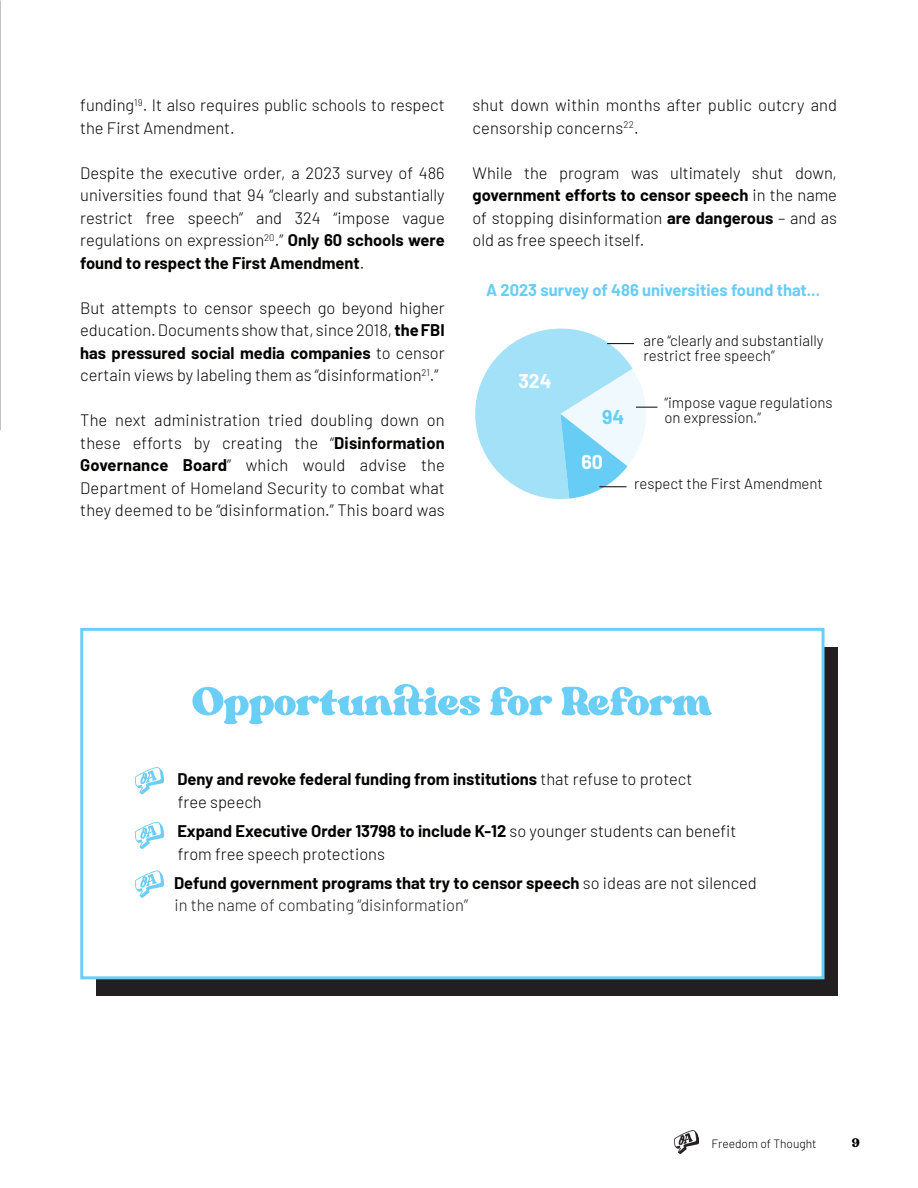
<style>
.page{position:relative;width:918px;height:1188px;background:#fff}
.page>*{position:absolute;margin:0;border:0;box-sizing:border-box;transform-origin:0 0}
.t1{font:57px "Margin";color:#6acef6}
.t2{font:700 19.5px "Barlow";color:#fff}
.t3{font:700 19.5px "Barlow";color:#67cdf5}
.t4{font:18px "Margin";color:#000}
.t5{font:300 16.5px/22.5px "Barlow";color:#040503;text-align:justify}
.t6{font:700 16.5px/22.5px "Barlow";color:#040503}
.t7{font:700 16.5px "Barlow";color:#67cdf5}
.t8{font:300 15px/15px "Barlow";color:#040503}
.t9{font:300 12px "Barlow";color:#000}
.s1{font-weight:700}
.s2{font-weight:300}
.s3{font-weight:300;color:#231f20}
</style>
<div class="page">
<img style="left:674px;top:1130px;width:25px;height:24px">
<div style="left:96px;top:647px;width:742px;height:349px;background:#231f20"></div>
<div style="left:80px;top:628px;width:745px;height:351px;background:#fff;border:3px solid #6acef6"></div>
<svg style="left:135px;top:767px;width:29px;height:27px"></svg>
<svg style="left:135px;top:822px;width:29px;height:27px"></svg>
<svg style="left:135px;top:870px;width:29px;height:28px"></svg>
<svg style="left:475px;top:329px;width:182px;height:170px"></svg>
<p class="t5" style="left:80px;top:93px;width:366px">funding<sup>19</sup>. It also requires public schools to respect the First Amendment.</p>
<p class="t5" style="left:80px;top:160px;width:366px">Despite the executive order, a 2023 survey of 486 universities found that 94 “clearly and substantially restrict free speech” and 324 “impose vague regulations on expression<sup>20</sup>.” <span class="s1">Only 60 schools were found to respect the First Amendment</span>.</p>
<p class="t5" style="left:80px;top:295px;width:366px">But attempts to censor speech go beyond higher education. Documents show that, since 2018, <span class="s1">the FBI has pressured social media companies</span> to censor certain views by labeling them as “disinformation<sup>21</sup>.”</p>
<p class="t5" style="left:80px;top:408px;width:366px">The next administration tried doubling down on these efforts by creating the “<span class="s1">Disinformation Governance Board</span>” which would advise the Department of Homeland Security to combat what they deemed to be “disinformation.” This board was</p>
<p class="t5" style="left:472px;top:93px;width:366px">shut down within months after public outcry and censorship concerns<sup>22</sup>.</p>
<p class="t5" style="left:472px;top:160px;width:366px">While the program was ultimately shut down, <span class="s1">government efforts to censor speech</span> in the name of stopping disinformation <span class="s1">are dangerous</span> – and as old as free speech itself.</p>
<p class="t7" style="left:486px;top:278px;width:335px">A 2023 survey of 486 universities found that...</p>
<p class="t8" style="left:644px;top:332px;width:182px">are “clearly and substantially restrict free speech”</p>
<p class="t8" style="left:664px;top:394px;width:170px">“impose vague regulations on expression.”</p>
<p class="t2" style="left:518px;top:366px;width:35px">324</p>
<p class="t3" style="left:602px;top:402px;width:24px">94</p>
<p class="t2" style="left:581px;top:448px;width:23px">60</p>
<p class="t8" style="left:634px;top:475px;width:190px">respect the First Amendment</p>
<p class="t1" style="left:192px;top:674px;width:521px">Opportunities for Reform</p>
<p class="t6" style="left:177px;top:767px;width:516px">Deny and revoke federal funding from institutions <span class="s2">that refuse to protect free speech</span></p>
<p class="t5" style="left:177px;top:819px;width:560px"><span class="s1">Expand Executive Order 13798 to include K-12</span> so younger students can benefit from free speech protections</p>
<p class="t6" style="left:174px;top:870px;width:584px">Defund government programs that try to censor speech <span class="s2">so ideas are not silenced </span><span class="s3">in the name of combating “disinformation”</span></p>
<p class="t9" style="left:711px;top:1135px;width:107px">Freedom of Thought</p>
<p class="t4" style="left:852px;top:1135px;width:9px">9</p>
</div>
